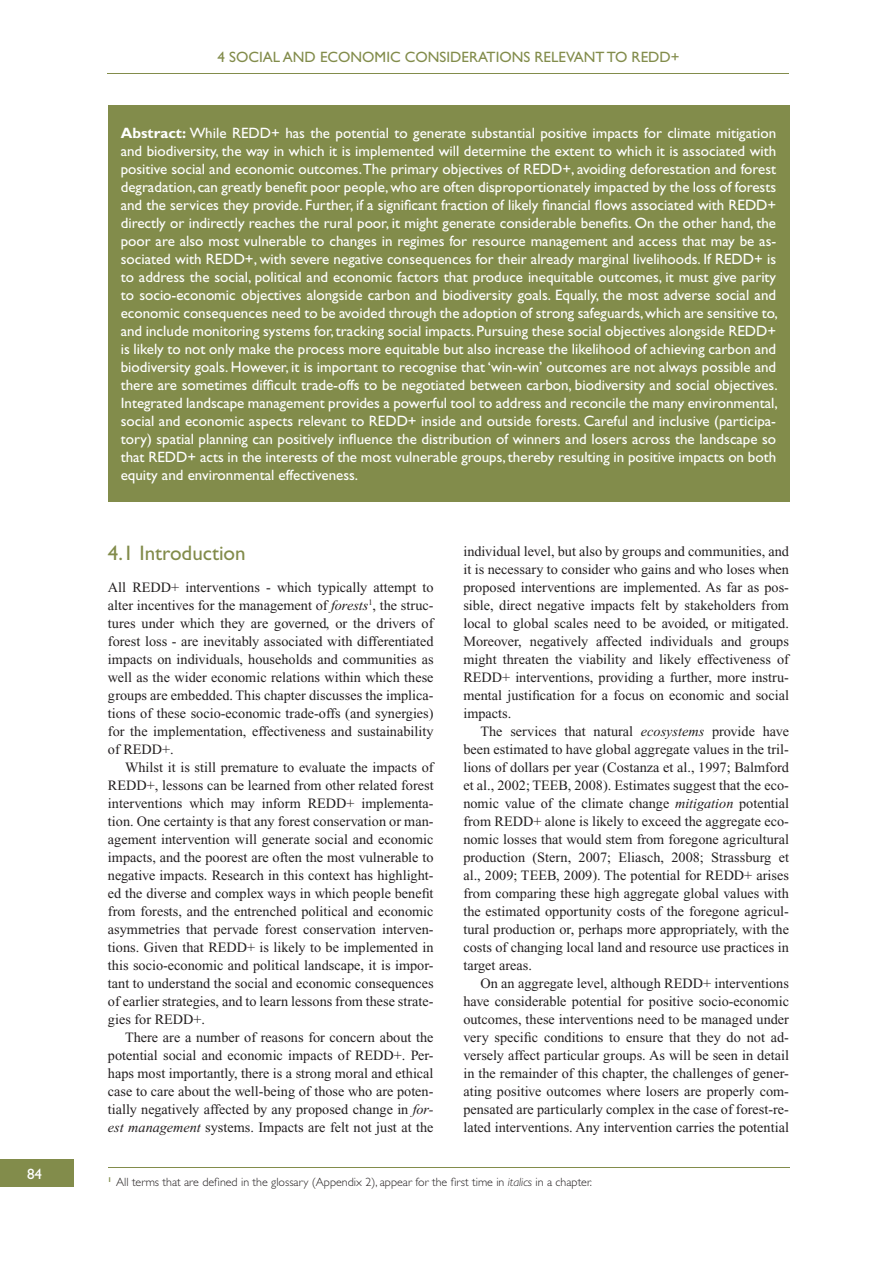
<style>
.page{position:relative;width:892px;height:1262px;background:#fff}
.page>*{position:absolute;margin:0;border:0;box-sizing:border-box;transform-origin:0 0}
.t1{font:21px "Gill Sans";color:#828c4b}
.t2{font:15px/18px "Gill Sans";color:#fff;text-align:justify}
.t3{font:15px "Gill Sans";color:#828c4b}
.t4{font:14.25px/18px "Times New Roman";color:#231f20;text-align:justify}
.t5{font:300 12px "Gill Sans";color:#231f20}
.s1{font-weight:700}
.s2{font-style:italic}
</style>
<div class="page">
<div style="left:0;top:1159px;width:74px;height:27px;background:#828c4b"></div>
<hr style="left:108px;top:73px;width:680px;height:1px;background:#828c4b">
<div style="left:108px;top:105px;width:680px;height:396px;background:#828c4b"></div>
<hr style="left:108px;top:1167px;width:680px;height:1px;background:#828c4b">
<p class="t2" style="left:27px;top:1164px;width:16px">84</p>
<p class="t3" style="left:217px;top:48px;width:463px">4 SOCIAL AND ECONOMIC CONSIDERATIONS RELEVANT TO REDD+</p>
<p class="t2" style="left:121px;top:124px;width:658px"><span class="s1">Abstract:</span> While REDD+ has the potential to generate substantial positive impacts for climate mitigation and biodiversity, the way in which it is implemented will determine the extent to which it is associated with positive social and economic outcomes.The primary objectives of REDD+, avoiding deforestation and forest degradation, can greatly benefit poor people, who are often disproportionately impacted by the loss of forests and the services they provide. Further, if a significant fraction of likely financial flows associated with REDD+ directly or indirectly reaches the rural poor, it might generate considerable benefits. On the other hand, the poor are also most vulnerable to changes in regimes for resource management and access that may be as&shy;sociated with REDD+, with severe negative consequences for their already marginal livelihoods. If REDD+ is to address the social, political and economic factors that produce inequitable outcomes, it must give parity to socio-economic objectives alongside carbon and biodiversity goals. Equally, the most adverse social and economic consequences need to be avoided through the adoption of strong safeguards, which are sensitive to, and include monitoring systems for, tracking social impacts. Pursuing these social objectives alongside REDD+ is likely to not only make the process more equitable but also increase the likelihood of achieving carbon and biodiversity goals. However, it is important to recognise that ‘win-win’ outcomes are not always possible and there are sometimes difficult trade-offs to be negotiated between carbon, biodiversity and social objectives.<br>Integrated landscape management provides a powerful tool to address and reconcile the many environmental, social and economic aspects relevant to REDD+ inside and outside forests. Careful and inclusive (participa&shy;tory) spatial planning can positively influence the distribution of winners and losers across the landscape so that REDD+ acts in the interests of the most vulnerable groups, thereby resulting in positive impacts on both equity and environmental effectiveness.</p>
<h1 class="t1" style="left:108px;top:540px;width:139px">4.1 Introduction</h1>
<p class="t4" style="left:108px;top:578px;width:327px">All REDD+ interventions - which typically attempt to alter incentives for the management of <span class="s2">forests</span><sup>1</sup>, the struc&shy;tures under which they are governed, or the drivers of forest loss - are inevitably associated with differentiated impacts on individuals, households and communities as well as the wider economic relations within which these groups are embedded. This chapter discusses the implica&shy;tions of these socio-economic trade-offs (and synergies) for the implementation, effectiveness and sustainability of REDD+.</p>
<p class="t4" style="left:108px;top:758px;width:327px;text-indent:17px">Whilst it is still premature to evaluate the impacts of REDD+, lessons can be learned from other related forest interventions which may inform REDD+ implementa&shy;tion. One certainty is that any forest conservation or man&shy;agement intervention will generate social and economic impacts, and the poorest are often the most vulnerable to negative impacts. Research in this context has highlight&shy;ed the diverse and complex ways in which people benefit from forests, and the entrenched political and economic asymmetries that pervade forest conservation interven&shy;tions. Given that REDD+ is likely to be implemented in this socio-economic and political landscape, it is impor&shy;tant to understand the social and economic consequences of earlier strategies, and to learn lessons from these strate&shy;gies for REDD+.</p>
<p class="t4" style="left:108px;top:1028px;width:327px;text-indent:17px">There are a number of reasons for concern about the potential social and economic impacts of REDD+. Per&shy;haps most importantly, there is a strong moral and ethical case to care about the well-being of those who are poten&shy;tially negatively affected by any proposed change in <span class="s2">for&shy;est management</span> systems. Impacts are felt not just at the</p>
<p class="t4" style="left:463px;top:542px;width:327px">individual level, but also by groups and communities, and it is necessary to consider who gains and who loses when proposed interventions are implemented. As far as pos&shy;sible, direct negative impacts felt by stakeholders from local to global scales need to be avoided, or mitigated.<br>Moreover, negatively affected individuals and groups might threaten the viability and likely effectiveness of REDD+ interventions, providing a further, more instru&shy;mental justification for a focus on economic and social impacts.</p>
<p class="t4" style="left:463px;top:722px;width:327px;text-indent:17px">The services that natural <span class="s2">ecosystems</span> provide have been estimated to have global aggregate values in the tril&shy;lions of dollars per year (Costanza et al., 1997; Balmford et al., 2002; TEEB, 2008). Estimates suggest that the eco&shy;nomic value of the climate change <span class="s2">mitigation</span> potential from REDD+ alone is likely to exceed the aggregate eco&shy;nomic losses that would stem from foregone agricultural production (Stern, 2007; Eliasch, 2008; Strassburg et al., 2009; TEEB, 2009). The potential for REDD+ arises from comparing these high aggregate global values with the estimated opportunity costs of the foregone agricul&shy;tural production or, perhaps more appropriately, with the costs of changing local land and resource use practices in target areas.</p>
<p class="t4" style="left:463px;top:974px;width:327px;text-indent:17px">On an aggregate level, although REDD+ interventions have considerable potential for positive socio-economic outcomes, these interventions need to be managed under very specific conditions to ensure that they do not ad&shy;versely affect particular groups. As will be seen in detail in the remainder of this chapter, the challenges of gener&shy;ating positive outcomes where losers are properly com&shy;pensated are particularly complex in the case of forest-re&shy;lated interventions. Any intervention carries the potential</p>
<p class="t5" style="left:108px;top:1175px;width:485px"><sup>1</sup> All terms that are defined in the glossary (Appendix 2), appear for the first time in <span class="s2">italics</span> in a chapter.</p>
</div>
